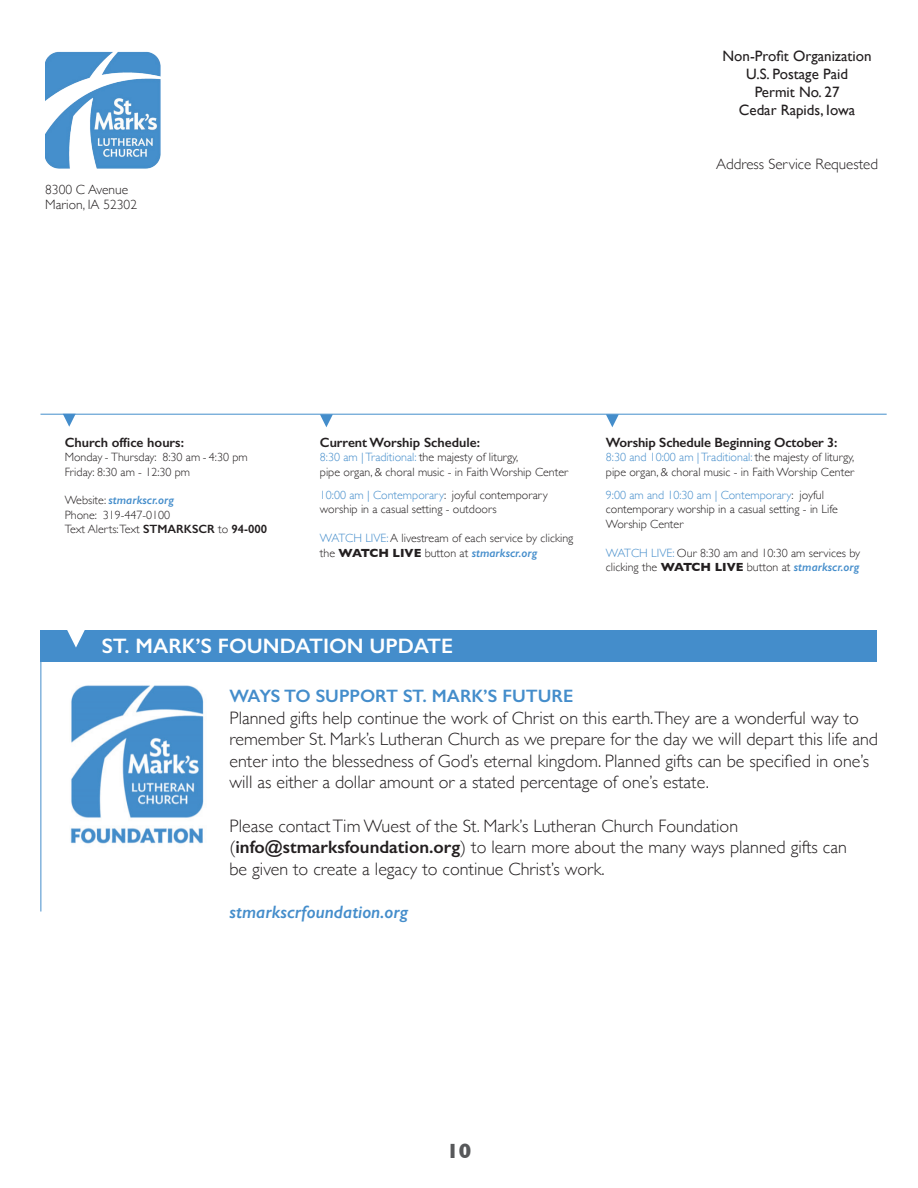
<style>
.page{position:relative;width:918px;height:1188px;background:#fff}
.page>*{position:absolute;margin:0;border:0;box-sizing:border-box;transform-origin:0 0}
.t1{font:600 21px "Gill Sans";color:#fff}
.t2{font:700 21px "Gill Sans";color:#57585a}
.t3{font:300 18px/21.6px "Gill Sans";color:#231f20}
.t4{font:600 18px "Gill Sans";color:#448dcb}
.t5{font:italic 600 18px "Gill Sans";color:#448dcb}
.t6{font:15px/18px "Gill Sans";color:#231f20;text-align:center}
.t7{font:300 15px "Gill Sans";color:#231f20}
.t8{font:600 13.5px "Gill Sans";letter-spacing:-.01em;color:#231f20}
.t9{font:300 13.5px/15px "Gill Sans";color:#231f20}
.t10{font:300 12px/14.4px "Gill Sans";color:#231f20}
.s1{font-weight:600;font-style:italic;color:#448dcb}
.s2{font-weight:600}
.s3{color:#448dcb}
.s4{font-weight:700}
</style>
<div class="page">
<img style="left:45px;top:51px;width:116px;height:118px">
<hr style="left:40px;top:414px;width:847px;height:1px;background:#438ecb">
<svg style="left:63px;top:414px;width:13px;height:13px"></svg>
<svg style="left:320px;top:414px;width:13px;height:13px"></svg>
<div style="left:40px;top:630px;width:838px;height:32px;background:#448dcb"></div>
<svg style="left:67px;top:630px;width:18px;height:18px"></svg>
<hr style="left:40px;top:638px;width:1px;height:274px;background:#448dcb">
<img style="left:70px;top:685px;width:134px;height:159px">
<svg style="left:606px;top:414px;width:13px;height:13px"></svg>
<p class="t6" style="left:723px;top:47px;width:151px">Non-Profit Organization<br>U.S. Postage Paid<br>Permit No. 27<br>Cedar Rapids, Iowa</p>
<p class="t9" style="left:45px;top:181px;width:93px">8300 C Avenue<br>Marion, IA 52302</p>
<p class="t7" style="left:716px;top:152px;width:164px">Address Service Requested</p>
<p class="t8" style="left:65px;top:434px;width:121px">Church office hours:</p>
<p class="t10" style="left:65px;top:450px;width:184px">Monday - Thursday: 8:30 am - 4:30 pm<br>Friday: 8:30 am - 12:30 pm</p>
<p class="t10" style="left:65px;top:493px;width:204px">Website: <span class="s1">stmarkscr.org<br></span>Phone: 319-447-0100<br>Text Alerts:Text <span class="s2">STMARKSCR</span> to <span class="s2">94-000</span></p>
<p class="t8" style="left:320px;top:434px;width:162px">Current Worship Schedule:</p>
<p class="t10" style="left:320px;top:450px;width:250px"><span class="s3">8:30 am | Traditional:</span> the majesty of liturgy,<br>pipe organ, &amp; choral music - in Faith Worship Center</p>
<p class="t10" style="left:320px;top:487px;width:229px"><span class="s3">10:00 am | Contemporary</span>: joyful contemporary worship in a casual setting - outdoors</p>
<p class="t10" style="left:320px;top:531px;width:255px"><span class="s3">WATCH LIVE:</span> A livestream of each service by clicking the <span class="s4">WATCH LIVE</span> button at <span class="s1">stmarkscr.org</span></p>
<h1 class="t1" style="left:102px;top:634px;width:353px">ST. MARK’S FOUNDATION UPDATE</h1>
<p class="t8" style="left:606px;top:434px;width:233px">Worship Schedule Beginning October 3:</p>
<p class="t10" style="left:606px;top:450px;width:250px"><span class="s3">8:30 and 10:00 am | Traditional:</span> the majesty of liturgy, pipe organ, &amp; choral music - in Faith Worship Center</p>
<p class="t10" style="left:606px;top:487px;width:233px"><span class="s3">9:00 am and 10:30 am | Contemporary</span>: joyful contemporary worship in a casual setting - in Life<br>Worship Center</p>
<p class="t10" style="left:606px;top:545px;width:256px"><span class="s3">WATCH LIVE:</span> Our 8:30 am and 10:30 am services by clicking the <span class="s4">WATCH LIVE</span> button at <span class="s1">stmarkscr.org</span></p>
<h2 class="t4" style="left:230px;top:685px;width:345px">WAYS TO SUPPORT ST. MARK’S FUTURE</h2>
<p class="t3" style="left:230px;top:706px;width:650px">Planned gifts help continue the work of Christ on this earth.They are a wonderful way to remember St. Mark’s Lutheran Church as we prepare for the day we will depart this life and enter into the blessedness of God’s eternal kingdom. Planned gifts can be specified in one’s will as either a dollar amount or a stated percentage of one’s estate.</p>
<h2 class="t3" style="left:229px;top:814px;width:619px">Please contact Tim Wuest of the St. Mark’s Lutheran Church Foundation (<span class="s2">info@stmarksfoundation.org</span>) to learn more about the many ways planned gifts can be given to create a legacy to continue Christ’s work.</h2>
<h2 class="t5" style="left:229px;top:901px;width:180px">stmarkscrfoundation.org</h2>
<h1 class="t2" style="left:447px;top:1134px;width:26px">10</h1>
</div>
